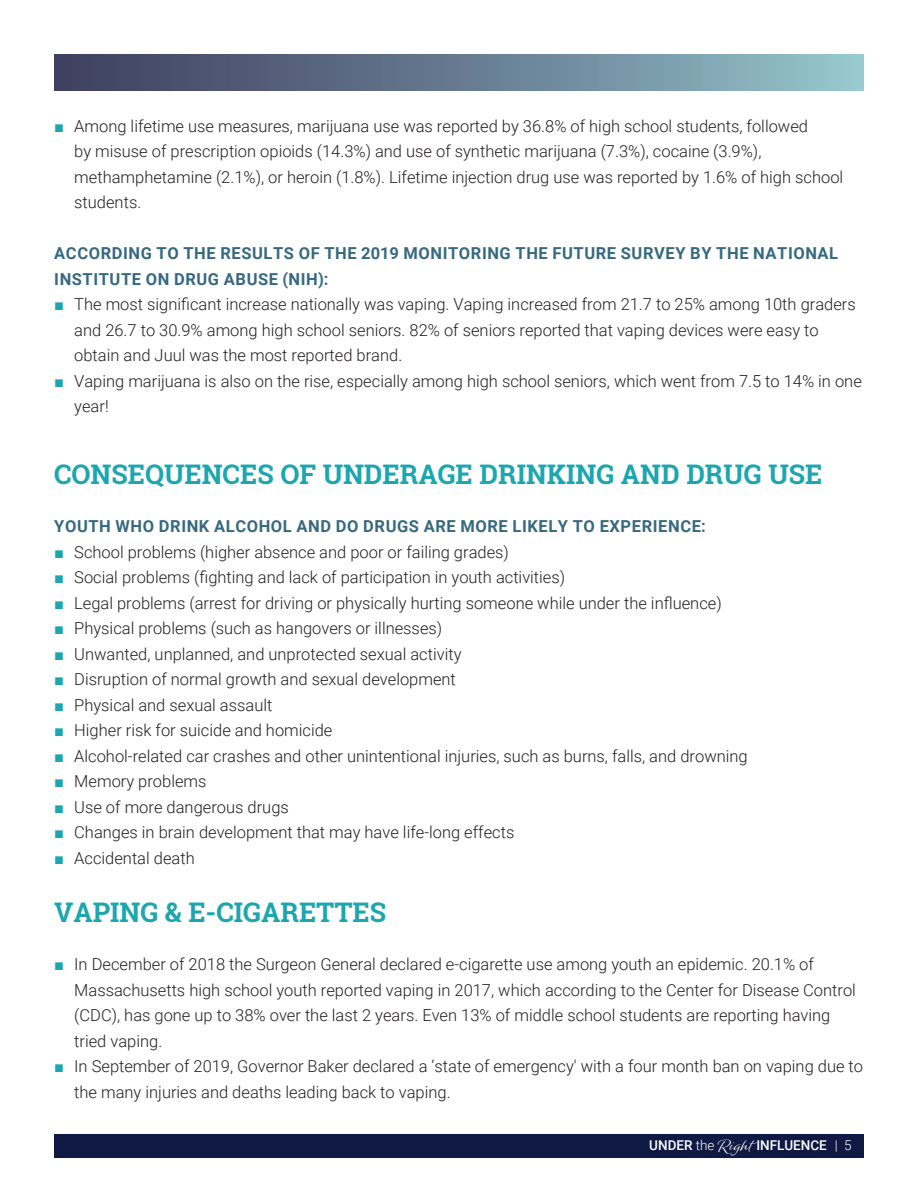
<style>
.page{position:relative;width:918px;height:1188px;background:#fff}
.page>*{position:absolute;margin:0;border:0;box-sizing:border-box;transform-origin:0 0}
.Headline_2{font:700 27px "Roboto Slab";color:#1ca6af}
.t1{font:300 16.5px/25.5px "Roboto";color:#231f20}
.Headline_3{font:700 16.5px/25.5px "Roboto";letter-spacing:.035em;color:#366980}
.t2{font:500 13.5px "Roboto";color:#fff}
.s1{font-family:"Arial";font-weight:400;color:#1ca6af}
.s2{font-weight:300}
.s3{font-family:"Winsome";font-weight:400}
</style>
<div class="page">
<div style="left:54px;top:54px;width:810px;height:37px;background:linear-gradient(to right,#3b3a5c,#94c3ca)"></div>
<div style="left:54px;top:1134px;width:810px;height:24px;background:#0f1943"></div>
<p class="t1" style="left:74px;top:113px;width:771px;text-indent:-20px"><span class="s1">■</span> Among lifetime use measures, marijuana use was reported by 36.8% of high school students, followed<br>by misuse of prescription opioids (14.3%) and use of synthetic marijuana (7.3%), cocaine (3.9%), methamphetamine (2.1%), or heroin (1.8%). Lifetime injection drug use was reported by 1.6% of high school students.</p>
<p class="Headline_3" style="left:54px;top:240px;width:785px">ACCORDING TO THE RESULTS OF THE 2019 MONITORING THE FUTURE SURVEY BY THE NATIONAL<br>INSTITUTE ON DRUG ABUSE (NIH):</p>
<p class="t1" style="left:74px;top:291px;width:783px;text-indent:-20px"><span class="s1">■</span> The most significant increase nationally was vaping. Vaping increased from 21.7 to 25% among 10th graders and 26.7 to 30.9% among high school seniors. 82% of seniors reported that vaping devices were easy to obtain and Juul was the most reported brand.</p>
<p class="t1" style="left:74px;top:368px;width:789px;text-indent:-20px"><span class="s1">■</span> Vaping marijuana is also on the rise, especially among high school seniors, which went from 7.5 to 14% in one year!</p>
<p class="Headline_2" style="left:54px;top:456px;width:770px">CONSEQUENCES OF UNDERAGE DRINKING AND DRUG USE</p>
<p class="Headline_3" style="left:54px;top:513px;width:653px">YOUTH WHO DRINK ALCOHOL AND DO DRUGS ARE MORE LIKELY TO EXPERIENCE:</p>
<p class="t1" style="left:54px;top:539px;width:456px"><span class="s1">■</span> School problems (higher absence and poor or failing grades)</p>
<p class="t1" style="left:54px;top:564px;width:513px"><span class="s1">■</span> Social problems (fighting and lack of participation in youth activities)</p>
<p class="t1" style="left:54px;top:590px;width:669px"><span class="s1">■</span> Legal problems (arrest for driving or physically hurting someone while under the influence)</p>
<p class="t1" style="left:54px;top:615px;width:390px"><span class="s1">■</span> Physical problems (such as hangovers or illnesses)</p>
<p class="t1" style="left:54px;top:641px;width:409px"><span class="s1">■</span> Unwanted, unplanned, and unprotected sexual activity</p>
<p class="t1" style="left:54px;top:666px;width:403px"><span class="s1">■</span> Disruption of normal growth and sexual development</p>
<p class="t1" style="left:54px;top:692px;width:220px"><span class="s1">■</span> Physical and sexual assault</p>
<p class="t1" style="left:54px;top:717px;width:280px"><span class="s1">■</span> Higher risk for suicide and homicide</p>
<p class="t1" style="left:54px;top:743px;width:695px"><span class="s1">■</span> Alcohol-related car crashes and other unintentional injuries, such as burns, falls, and drowning</p>
<p class="t1" style="left:54px;top:768px;width:154px"><span class="s1">■</span> Memory problems</p>
<p class="t1" style="left:54px;top:794px;width:236px"><span class="s1">■</span> Use of more dangerous drugs</p>
<p class="t1" style="left:54px;top:819px;width:462px"><span class="s1">■</span> Changes in brain development that may have life-long effects</p>
<p class="t1" style="left:54px;top:845px;width:142px"><span class="s1">■</span> Accidental death</p>
<p class="Headline_2" style="left:54px;top:894px;width:334px">VAPING &amp; E-CIGARETTES</p>
<p class="t1" style="left:74px;top:951px;width:783px;text-indent:-20px"><span class="s1">■</span> In December of 2018 the Surgeon General declared e-cigarette use among youth an epidemic. 20.1% of Massachusetts high school youth reported vaping in 2017, which according to the Center for Disease Control (CDC), has gone up to 38% over the last 2 years. Even 13% of middle school students are reporting having tried vaping.</p>
<p class="t1" style="left:74px;top:1053px;width:790px;text-indent:-20px"><span class="s1">■</span> In September of 2019, Governor Baker declared a ‘state of emergency' with a four month ban on vaping due to the many injuries and deaths leading back to vaping.</p>
<p class="t2" style="left:649px;top:1136px;width:204px">UNDER <span class="s2">the</span> <span class="s3">Right</span> INFLUENCE <span class="s2">| 5</span></p>
</div>
